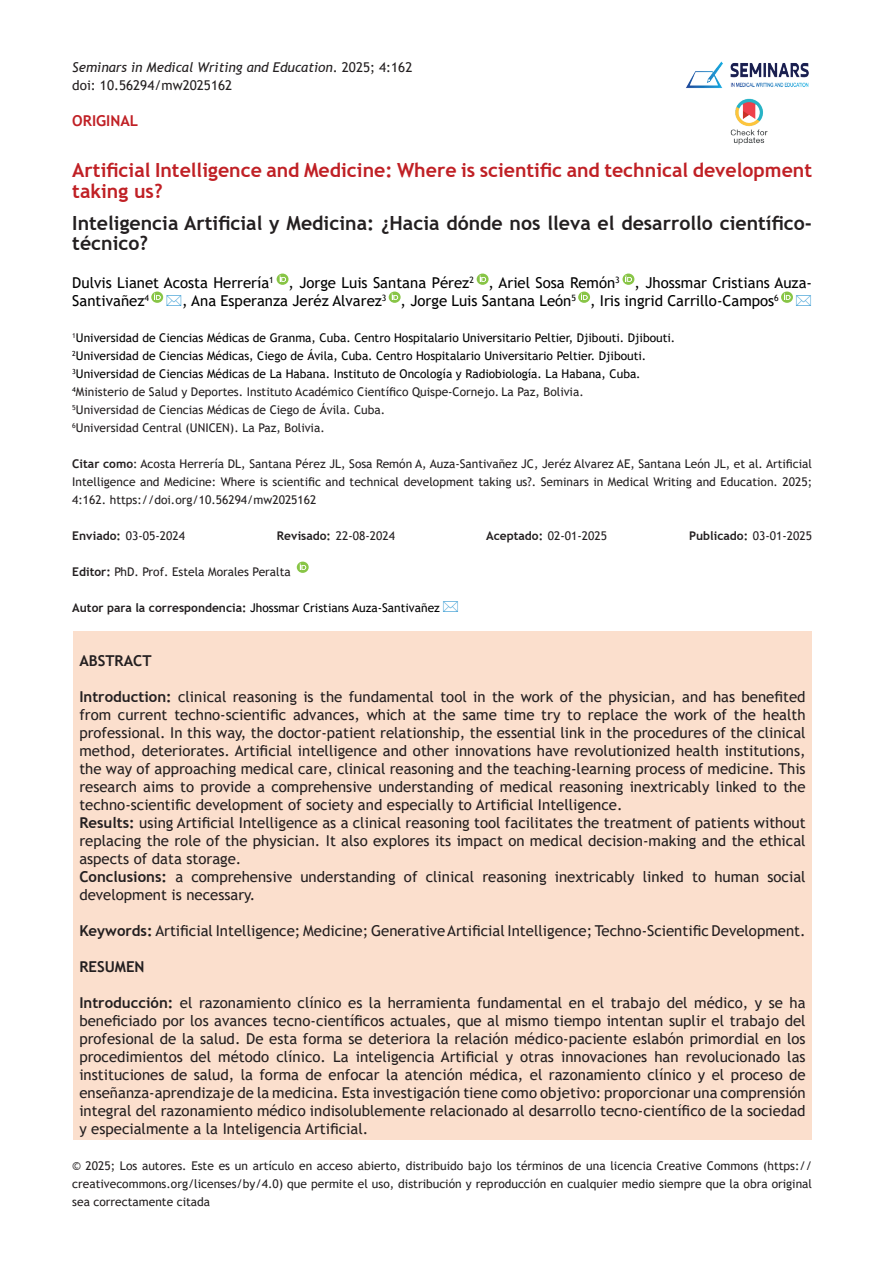
<style>
.page{position:relative;width:893px;height:1263px;background:#fff}
.page>*{position:absolute;margin:0;border:0;box-sizing:border-box;transform-origin:0 0}
.t1{font:700 19.5px/21px "Trebuchet MS";color:#c02025}
.t2{font:700 19.5px/19.5px "Trebuchet MS";color:#231f20}
.Body_Text{font:15px/18px "Trebuchet MS";color:#231f20;text-align:justify}
.t3{font:15px/18px "Trebuchet MS";color:#000}
.Body_Text-2{font:700 15px "Trebuchet MS";color:#231f20}
.t4{font:700 15px "Trebuchet MS";color:#c02025}
.t5{font:italic 13.5px "Trebuchet MS";color:#231f20}
.t6{font:13.5px "Trebuchet MS";color:#231f20}
.t7{font:12px/18px "Trebuchet MS";color:#231f20;text-align:justify}
.Body_Text-3{font:12px "Trebuchet MS";color:#000001}
.t8{font:12px "Trebuchet MS";color:#000}
.t9{font:700 12px "Trebuchet MS";color:#231f20}
.s1{font-style:normal}
.s2{font-weight:700}
.s3{font-weight:400}
.s4{font-weight:700;color:#231f20}
</style>
<div class="page">
<img style="left:686px;top:61px;width:123px;height:28px">
<img style="left:730px;top:98px;width:38px;height:47px">
<svg style="left:277px;top:274px;width:11px;height:11px"></svg>
<svg style="left:477px;top:274px;width:12px;height:11px"></svg>
<svg style="left:622px;top:274px;width:12px;height:11px"></svg>
<svg style="left:389px;top:292px;width:12px;height:11px"></svg>
<svg style="left:578px;top:292px;width:12px;height:11px"></svg>
<div style="left:73px;top:631px;width:739px;height:509px;background:#fbdfcd"></div>
<svg style="left:297px;top:562px;width:12px;height:11px"></svg>
<svg style="left:151px;top:292px;width:13px;height:11px"></svg>
<svg style="left:781px;top:292px;width:12px;height:11px"></svg>
<p class="t5" style="left:72px;top:59px;width:342px">Seminars in Medical Writing and Education<span class="s1">. 2025; 4:162</span></p>
<p class="t6" style="left:72px;top:77px;width:161px">doi: 10.56294/mw2025162</p>
<p class="t4" style="left:72px;top:111px;width:67px">ORIGINAL</p>
<p class="t1" style="left:72px;top:159px;width:741px">Artificial Intelligence and Medicine: Where is scientific and technical development taking us?</p>
<p class="t2" style="left:72px;top:214px;width:741px">Inteligencia Artificial y Medicina: ¿Hacia dónde nos lleva el desarrollo científico&shy;técnico?</p>
<p class="t3" style="left:72px;top:274px;width:741px">Dulvis Lianet Acosta Herrería<sup>1</sup> , Jorge Luis Santana Pérez<sup>2</sup> , Ariel Sosa Remón<sup>3</sup> , Jhossmar Cristians Auza-<br>Santivañez<sup>4</sup></p>
<p class="t3" style="left:182px;top:292px;width:598px">, Ana Esperanza Jeréz Alvarez<sup>3</sup> , Jorge Luis Santana León<sup>5</sup> , Iris ingrid Carrillo-Campos<sup>6</sup></p>
<p class="Body_Text-3" style="left:72px;top:330px;width:604px"><sup>1</sup>Universidad de Ciencias Médicas de Granma, Cuba. Centro Hospitalario Universitario Peltier, Djibouti. Djibouti.</p>
<p class="Body_Text-3" style="left:72px;top:348px;width:575px"><sup>2</sup>Universidad de Ciencias Médicas, Ciego de Ávila, Cuba. Centro Hospitalario Universitario Peltier. Djibouti.</p>
<p class="Body_Text-3" style="left:72px;top:366px;width:570px"><sup>3</sup>Universidad de Ciencias Médicas de La Habana. Instituto de Oncología y Radiobiología. La Habana, Cuba.</p>
<p class="t7" style="left:72px;top:383px;width:513px"><sup>4</sup>Ministerio de Salud y Deportes. Instituto Académico Científico Quispe-Cornejo. La Paz, Bolivia.</p>
<p class="t7" style="left:72px;top:401px;width:314px"><sup>5</sup>Universidad de Ciencias Médicas de Ciego de Ávila. Cuba.</p>
<p class="t7" style="left:72px;top:419px;width:254px"><sup>6</sup>Universidad Central (UNICEN). La Paz, Bolivia.</p>
<p class="t7" style="left:72px;top:455px;width:741px"><span class="s2">Citar como</span>: Acosta Herrería DL, Santana Pérez JL, Sosa Remón A, Auza-Santivañez JC, Jeréz Alvarez AE, Santana León JL, et al. Artificial Intelligence and Medicine: Where is scientific and technical development taking us?. Seminars in Medical Writing and Education. 2025; 4:162. https://doi.org/10.56294/mw2025162</p>
<p class="t7" style="left:72px;top:527px;width:114px"><span class="s2">Enviado:</span> 03-05-2024</p>
<p class="t7" style="left:277px;top:527px;width:120px"><span class="s2">Revisado:</span> 22-08-2024</p>
<p class="t7" style="left:486px;top:527px;width:122px"><span class="s2">Aceptado:</span> 02-01-2025</p>
<p class="t9" style="left:689px;top:528px;width:124px">Publicado: <span class="s3">03-01-2025</span></p>
<p class="t7" style="left:72px;top:563px;width:220px"><span class="s2">Editor:</span> PhD. Prof. Estela Morales Peralta</p>
<p class="t8" style="left:72px;top:600px;width:369px"><span class="s4">Autor para la correspondencia:</span> Jhossmar Cristians Auza-Santivañez</p>
<p class="Body_Text-2" style="left:79px;top:651px;width:74px">ABSTRACT</p>
<p class="Body_Text" style="left:79px;top:688px;width:728px"><span class="s2">Introduction:</span> clinical reasoning is the fundamental tool in the work of the physician, and has benefited from current techno-scientific advances, which at the same time try to replace the work of the health professional. In this way, the doctor-patient relationship, the essential link in the procedures of the clinical method, deteriorates. Artificial intelligence and other innovations have revolutionized health institutions, the way of approaching medical care, clinical reasoning and the teaching-learning process of medicine. This research aims to provide a comprehensive understanding of medical reasoning inextricably linked to the techno-scientific development of society and especially to Artificial Intelligence.</p>
<p class="Body_Text" style="left:79px;top:814px;width:728px"><span class="s2">Results:</span> using Artificial Intelligence as a clinical reasoning tool facilitates the treatment of patients without replacing the role of the physician. It also explores its impact on medical decision-making and the ethical aspects of data storage.</p>
<p class="Body_Text" style="left:79px;top:868px;width:728px"><span class="s2">Conclusions:</span> a comprehensive understanding of clinical reasoning inextricably linked to human social development is necessary.</p>
<p class="Body_Text" style="left:79px;top:922px;width:728px"><span class="s2">Keywords:</span> Artificial Intelligence; Medicine; Generative Artificial Intelligence; Techno-Scientific Development.</p>
<p class="Body_Text-2" style="left:79px;top:957px;width:67px">RESUMEN</p>
<p class="Body_Text" style="left:79px;top:994px;width:728px"><span class="s2">Introducción:</span> el razonamiento clínico es la herramienta fundamental en el trabajo del médico, y se ha beneficiado por los avances tecno-científicos actuales, que al mismo tiempo intentan suplir el trabajo del profesional de la salud. De esta forma se deteriora la relación médico-paciente eslabón primordial en los procedimientos del método clínico. La inteligencia Artificial y otras innovaciones han revolucionado las instituciones de salud, la forma de enfocar la atención médica, el razonamiento clínico y el proceso de enseñanza-aprendizaje de la medicina. Esta investigación tiene como objetivo: proporcionar una comprensión integral del razonamiento médico indisolublemente relacionado al desarrollo tecno-científico de la sociedad y especialmente a la Inteligencia Artificial.</p>
<p class="t7" style="left:72px;top:1157px;width:741px">© 2025; Los autores. Este es un artículo en acceso abierto, distribuido bajo los términos de una licencia Creative Commons (https:// creativecommons.org/licenses/by/4.0) que permite el uso, distribución y reproducción en cualquier medio siempre que la obra original sea correctamente citada</p>
</div>
